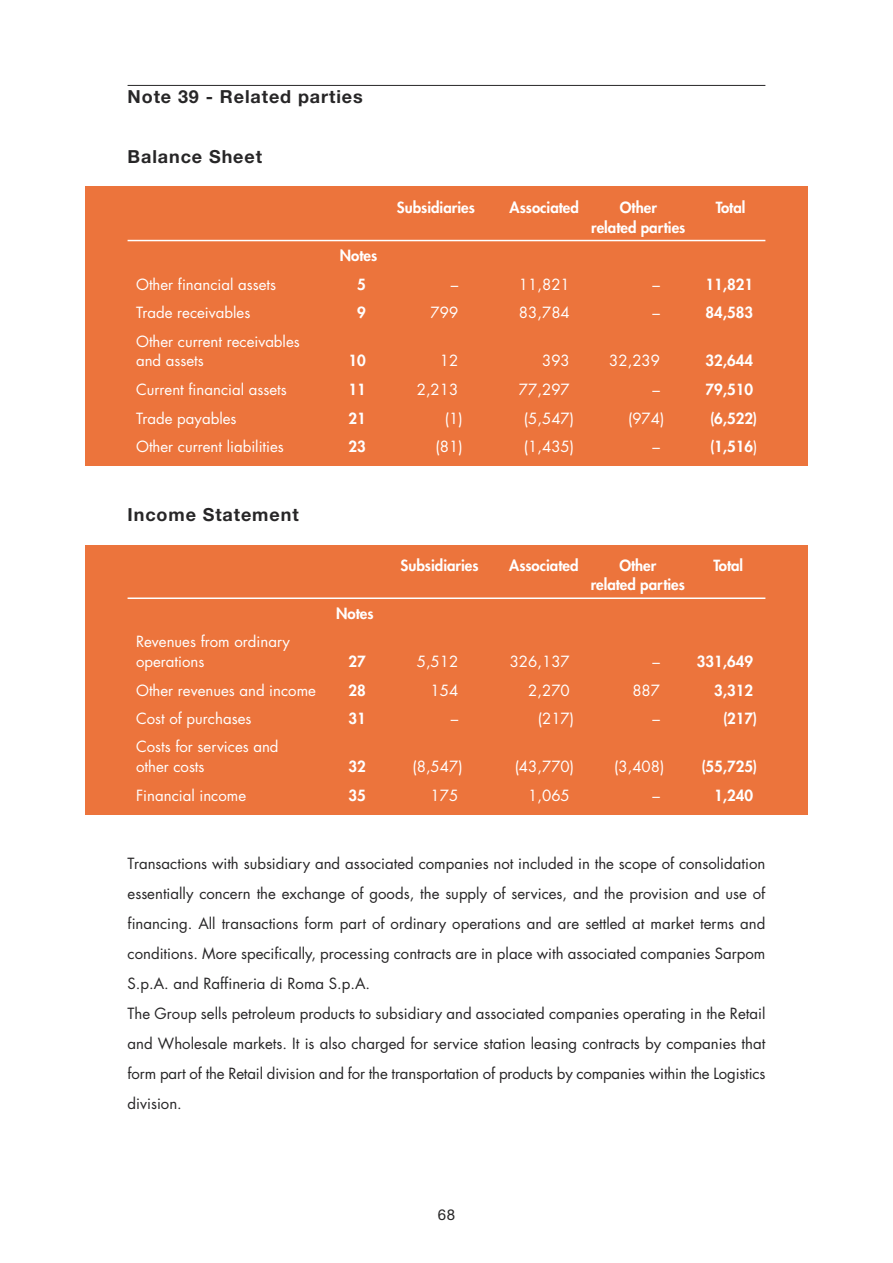
<style>
.page{position:relative;width:893px;height:1263px;background:#fff}
.page>*{position:absolute;margin:0;border:0;box-sizing:border-box;transform-origin:0 0}
.t1{font:700 18px "Helvetica Neue";letter-spacing:.05em;color:#272627}
.t2{font:15px/30px "Futura";color:#272627}
.t3{font:15px/20px "Futura";color:#fff}
.t4{font:800 15px "Futura";color:#fff}
.t5{font:15px "Helvetica Neue";color:#272627}
.s1{font-weight:400}
</style>
<div class="page">
<div style="left:85px;top:186px;width:723px;height:280px;background:#ec743c"></div>
<div style="left:85px;top:546px;width:723px;height:269px;background:#ec743c"></div>
<hr style="left:128px;top:85px;width:637px;height:1px;background:#272627">
<hr style="left:128px;top:240px;width:637px;height:1px;background:#fff">
<hr style="left:128px;top:597px;width:637px;height:2px;background:#fff">
<p class="t1" style="left:128px;top:90px;width:237px">Note 39 - Related parties</p>
<p class="t1" style="left:128px;top:150px;width:136px">Balance Sheet</p>
<p class="t4" style="left:340px;top:248px;width:39px">Notes</p>
<p class="t4" style="left:397px;top:200px;width:80px">Subsidiaries</p>
<p class="t4" style="left:510px;top:200px;width:71px">Associated</p>
<p class="t4" style="left:620px;top:200px;width:38px">Other</p>
<p class="t4" style="left:716px;top:200px;width:31px">Total</p>
<p class="t4" style="left:591px;top:220px;width:96px">related parties</p>
<p class="t3" style="left:136px;top:276px;width:142px">Other financial assets</p>
<p class="t4" style="left:357px;top:277px;width:10px">5</p>
<p class="t3" style="left:451px;top:276px;width:9px">–</p>
<p class="t3" style="left:519px;top:276px;width:52px">11,821</p>
<p class="t3" style="left:653px;top:276px;width:9px">–</p>
<p class="t4" style="left:705px;top:277px;width:49px">11,821</p>
<p class="t3" style="left:136px;top:304px;width:116px">Trade receivables</p>
<p class="t4" style="left:357px;top:306px;width:10px">9</p>
<p class="t3" style="left:431px;top:304px;width:29px">799</p>
<p class="t3" style="left:519px;top:304px;width:52px">83,784</p>
<p class="t3" style="left:653px;top:304px;width:9px">–</p>
<p class="t4" style="left:705px;top:306px;width:49px">84,583</p>
<p class="t3" style="left:136px;top:332px;width:165px">Other current receivables and assets</p>
<p class="t4" style="left:348px;top:354px;width:19px">10</p>
<p class="t3" style="left:440px;top:352px;width:20px">12</p>
<p class="t3" style="left:542px;top:352px;width:29px">393</p>
<p class="t3" style="left:609px;top:352px;width:52px">32,239</p>
<p class="t4" style="left:705px;top:354px;width:49px">32,644</p>
<p class="t3" style="left:136px;top:381px;width:152px">Current financial assets</p>
<p class="t4" style="left:348px;top:382px;width:19px">11</p>
<p class="t3" style="left:417px;top:381px;width:43px">2,213</p>
<p class="t3" style="left:519px;top:381px;width:52px">77,297</p>
<p class="t3" style="left:653px;top:381px;width:9px">–</p>
<p class="t4" style="left:705px;top:382px;width:49px">79,510</p>
<p class="t3" style="left:136px;top:409px;width:102px">Trade payables</p>
<p class="t4" style="left:348px;top:411px;width:19px">21</p>
<p class="t3" style="left:445px;top:409px;width:19px">(1)</p>
<p class="t3" style="left:524px;top:409px;width:52px">(5,547)</p>
<p class="t3" style="left:628px;top:409px;width:38px">(974)</p>
<p class="t4" style="left:710px;top:411px;width:49px">(6,522)</p>
<p class="t3" style="left:136px;top:438px;width:149px">Other current liabilities</p>
<p class="t4" style="left:348px;top:439px;width:19px">23</p>
<p class="t3" style="left:436px;top:438px;width:29px">(81)</p>
<p class="t3" style="left:524px;top:438px;width:52px">(1,435)</p>
<p class="t3" style="left:653px;top:438px;width:9px">–</p>
<p class="t4" style="left:710px;top:439px;width:49px">(1,516<span class="s1">)</span></p>
<p class="t1" style="left:128px;top:508px;width:173px">Income Statement</p>
<p class="t3" style="left:136px;top:633px;width:156px">Revenues from ordinary operations</p>
<p class="t4" style="left:336px;top:606px;width:39px">Notes</p>
<p class="t4" style="left:401px;top:558px;width:80px">Subsidiaries</p>
<p class="t4" style="left:509px;top:558px;width:71px">Associated</p>
<p class="t4" style="left:619px;top:558px;width:38px">Other</p>
<p class="t4" style="left:713px;top:558px;width:31px">Total</p>
<p class="t4" style="left:591px;top:578px;width:96px">related parties</p>
<p class="t4" style="left:348px;top:654px;width:19px">27</p>
<p class="t3" style="left:417px;top:653px;width:43px">5,512</p>
<p class="t3" style="left:510px;top:653px;width:62px">326,137</p>
<p class="t3" style="left:653px;top:653px;width:9px">–</p>
<p class="t4" style="left:697px;top:654px;width:58px">331,649</p>
<p class="t3" style="left:136px;top:681px;width:181px">Other revenues and income</p>
<p class="t4" style="left:348px;top:683px;width:19px">28</p>
<p class="t3" style="left:431px;top:681px;width:29px">154</p>
<p class="t3" style="left:528px;top:681px;width:43px">2,270</p>
<p class="t3" style="left:632px;top:681px;width:29px">887</p>
<p class="t4" style="left:714px;top:683px;width:41px">3,312</p>
<p class="t3" style="left:136px;top:710px;width:117px">Cost of purchases</p>
<p class="t4" style="left:348px;top:711px;width:19px">31</p>
<p class="t3" style="left:451px;top:710px;width:9px">–</p>
<p class="t3" style="left:538px;top:710px;width:38px">(217)</p>
<p class="t3" style="left:653px;top:710px;width:9px">–</p>
<p class="t4" style="left:723px;top:711px;width:36px">(217)</p>
<p class="t3" style="left:136px;top:738px;width:144px">Costs for services and other costs</p>
<p class="t4" style="left:348px;top:760px;width:19px">32</p>
<p class="t3" style="left:412px;top:758px;width:52px">(8,547)</p>
<p class="t3" style="left:515px;top:758px;width:61px">(43,770)</p>
<p class="t3" style="left:614px;top:758px;width:52px">(3,408)</p>
<p class="t4" style="left:701px;top:760px;width:57px">(55,725)</p>
<p class="t3" style="left:136px;top:787px;width:112px">Financial income</p>
<p class="t4" style="left:348px;top:788px;width:19px">35</p>
<p class="t3" style="left:431px;top:787px;width:29px">175</p>
<p class="t3" style="left:528px;top:787px;width:43px">1,065</p>
<p class="t3" style="left:653px;top:787px;width:9px">–</p>
<p class="t4" style="left:714px;top:788px;width:41px">1,240</p>
<p class="t2" style="left:128px;top:850px;width:639px">Transactions with subsidiary and associated companies not included in the scope of consolidation essentially concern the exchange of goods, the supply of services, and the provision and use of financing. All transactions form part of ordinary operations and are settled at market terms and conditions. More specifically, processing contracts are in place with associated companies Sarpom S.p.A. and Raffineria di Roma S.p.A.<br>The Group sells petroleum products to subsidiary and associated companies operating in the Retail and Wholesale markets. It is also charged for service station leasing contracts by companies that form part of the Retail division and for the transportation of products by companies within the Logistics division.</p>
<p class="t5" style="left:438px;top:1209px;width:19px">68</p>
</div>
